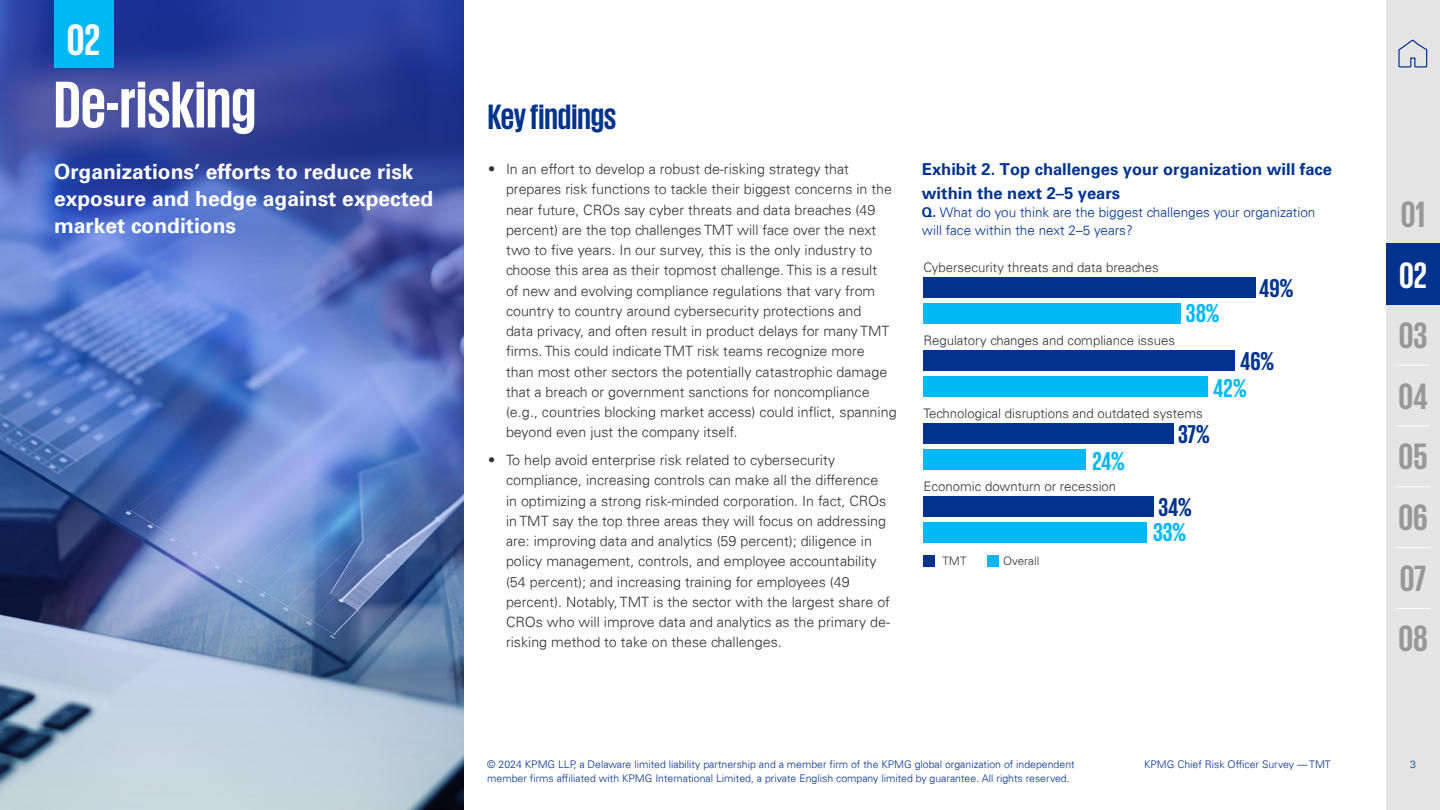
<style>
.page{position:relative;width:1440px;height:810px;background:#fff}
.page>*{position:absolute;margin:0;border:0;box-sizing:border-box;transform-origin:0 0}
.t1{font:700 67.5px "KPMG";color:#fff}
.t2{font:700 45px "KPMG";color:#fff}
.t3{font:700 37.5px/60.6px "KPMG";color:#989898;text-align:justify}
.t4{font:700 37.5px "KPMG";color:#fff}
.t5{font:700 36px "KPMG";color:#00338d}
.t6{font:700 26.4px "KPMG";color:#00b8f5}
.t7{font:700 26.4px "KPMG";color:#00338d}
.t8{font:700 21px/27px "Univers";color:#fff}
.t9{font:700 16.5px/24px "Univers";color:#00338d}
.t10{font:300 14.25px/20.2px "Univers 45";color:#333}
.t11{font:300 13.5px/18px "Univers 45";color:#00338d}
.t12{font:300 13.2px "Univers 45";color:#333}
.t13{font:300 11.7px "Univers 45";color:#333}
.t14{font:300 10.5px/13.5px "Univers 45";color:#00338d}
.s1{font-family:"Univers";font-weight:700}
</style>
<div class="page">
<div style="left:1386px;top:0;width:54px;height:810px;background:#e5e5e5"></div>
<hr style="left:1395px;top:426px;width:34px;height:1px;background:#fff">
<hr style="left:1395px;top:365px;width:34px;height:1px;background:#fff">
<hr style="left:1395px;top:486px;width:34px;height:1px;background:#fff">
<hr style="left:1395px;top:547px;width:34px;height:1px;background:#fff">
<hr style="left:1395px;top:608px;width:34px;height:1px;background:#fff">
<svg style="left:1398px;top:39px;width:30px;height:29px"></svg>
<img style="left:0;top:0;width:464px;height:810px">
<div style="left:54px;top:0;width:59px;height:68px;background:#00b8f5"></div>
<div style="left:923px;top:303px;width:258px;height:21px;background:#00b8f5"></div>
<div style="left:923px;top:376px;width:285px;height:21px;background:#00b8f5"></div>
<div style="left:923px;top:449px;width:163px;height:21px;background:#00b8f5"></div>
<div style="left:923px;top:522px;width:224px;height:21px;background:#00b8f5"></div>
<div style="left:923px;top:278px;width:332px;height:20px;background:#00338d"></div>
<div style="left:923px;top:351px;width:312px;height:20px;background:#00338d"></div>
<div style="left:923px;top:424px;width:251px;height:20px;background:#00338d"></div>
<div style="left:923px;top:497px;width:231px;height:20px;background:#00338d"></div>
<div style="left:923px;top:556px;width:12px;height:11px;background:#00338d"></div>
<div style="left:987px;top:556px;width:12px;height:11px;background:#00b8f5"></div>
<div style="left:1386px;top:243px;width:54px;height:62px;background:#00338d"></div>
<h2 class="t2" style="left:67px;top:17px;width:35px">02</h2>
<h1 class="t1" style="left:54px;top:71px;width:204px">De-risking</h1>
<h3 class="t8" style="left:54px;top:159px;width:381px">Organizations’ efforts to reduce risk exposure and hedge against expected market conditions</h3>
<p class="t10" style="left:506px;top:159px;width:392px;text-indent:-18px">• In an effort to develop a robust de-risking strategy that prepares risk functions to tackle their biggest concerns in the near future, CROs say cyber threats and data breaches (49 percent) are the top challenges TMT will face over the next two to five years. In our survey, this is the only industry to choose this area as their topmost challenge. This is a result<br>of new and evolving compliance regulations that vary from country to country around cybersecurity protections and<br>data privacy, and often result in product delays for many TMT firms. This could indicate TMT risk teams recognize more<br>than most other sectors the potentially catastrophic damage that a breach or government sanctions for noncompliance (e.g., countries blocking market access) could inflict, spanning beyond even just the company itself.</p>
<p class="t10" style="left:506px;top:450px;width:386px;text-indent:-18px">• To help avoid enterprise risk related to cybersecurity compliance, increasing controls can make all the difference in optimizing a strong risk-minded corporation. In fact, CROs in TMT say the top three areas they will focus on addressing are: improving data and analytics (59 percent); diligence in policy management, controls, and employee accountability (54 percent); and increasing training for employees (49 percent). Notably, TMT is the sector with the largest share of CROs who will improve data and analytics as the primary de&shy;risking method to take on these challenges.</p>
<h3 class="t5" style="left:488px;top:99px;width:130px">Key findings</h3>
<p class="t9" style="left:922px;top:158px;width:411px">Exhibit 2. Top challenges your organization will face within the next 2–5 years</p>
<p class="t11" style="left:922px;top:204px;width:395px"><span class="s1">Q.</span> What do you think are the biggest challenges your organization will face within the next 2–5 years?</p>
<p class="t12" style="left:923px;top:259px;width:237px">Cybersecurity threats and data breaches</p>
<p class="t12" style="left:923px;top:332px;width:253px">Regulatory changes and compliance issues</p>
<h3 class="t6" style="left:1186px;top:300px;width:35px">38%</h3>
<h3 class="t7" style="left:1259px;top:275px;width:36px">49%</h3>
<h3 class="t7" style="left:1240px;top:348px;width:36px">46%</h3>
<h3 class="t6" style="left:1213px;top:375px;width:35px">42%</h3>
<p class="t12" style="left:923px;top:405px;width:281px">Technological disruptions and outdated systems</p>
<h3 class="t6" style="left:1092px;top:447px;width:34px">24%</h3>
<p class="t12" style="left:923px;top:478px;width:194px">Economic downturn or recession</p>
<p class="t13" style="left:942px;top:554px;width:26px">TMT</p>
<p class="t13" style="left:1003px;top:554px;width:38px">Overall</p>
<h3 class="t7" style="left:1178px;top:421px;width:34px">37%</h3>
<h3 class="t7" style="left:1158px;top:494px;width:35px">34%</h3>
<h3 class="t6" style="left:1153px;top:519px;width:35px">33%</h3>
<p class="t14" style="left:487px;top:758px;width:589px">© 2024 KPMG LLP, a Delaware limited liability partnership and a member firm of the KPMG global organization of independent member firms affiliated with KPMG International Limited, a private English company limited by guarantee. All rights reserved.</p>
<p class="t14" style="left:1144px;top:758px;width:188px">KPMG Chief Risk Officer Survey — TMT</p>
<h3 class="t3" style="left:1400px;top:183px;width:26px">01</h3>
<h3 class="t4" style="left:1399px;top:256px;width:29px">02</h3>
<h3 class="t3" style="left:1398px;top:304px;width:31px">03<br>04<br>05<br>06<br>07<br>08</h3>
<p class="t14" style="left:1410px;top:758px;width:7px">3</p>
</div>
